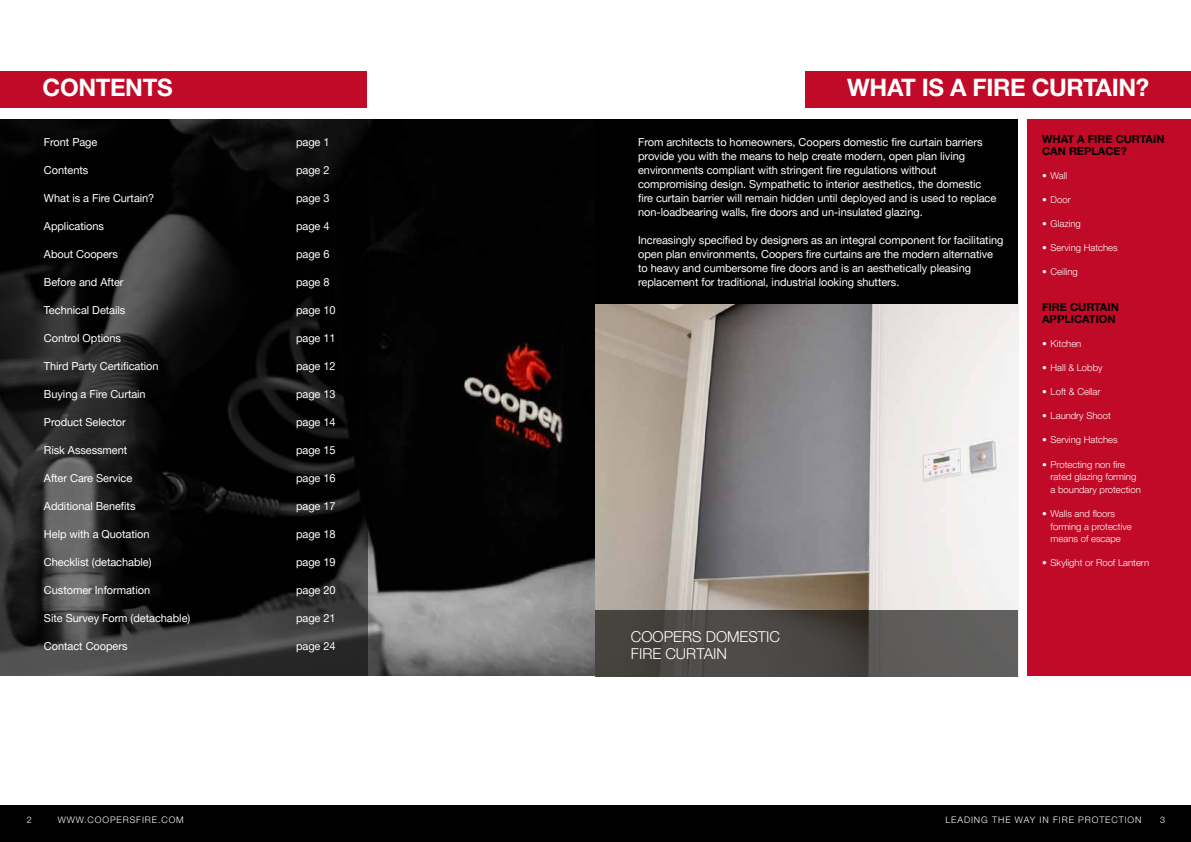
<style>
.page{position:relative;width:1191px;height:842px;background:#fff}
.page>*{position:absolute;margin:0;border:0;box-sizing:border-box;transform-origin:0 0}
.t1{font:700 24px "Helvetica Neue LT Pro";letter-spacing:-.015em;color:#fff}
.t2{font:300 15px/17px "Helvetica Neue LT Pro";color:#fff}
.t3{font:11px/14px "Helvetica Neue LT Pro";letter-spacing:-.005em;color:#fff}
.t4{font:700 11px/12px "Helvetica Neue LT Pro";color:#000}
.t5{font:300 9.5px/12.5px "Helvetica Neue LT Pro";color:#fff}
.t6{font:300 9px "Helvetica Neue LT Pro";letter-spacing:.1em;color:#fff}
</style>
<div class="page">
<img style="left:367px;top:119px;width:228px;height:557px">
<div style="left:0;top:72px;width:367px;height:36px;background:#c10a27"></div>
<svg style="left:0;top:119px;width:367px;height:557px;background:#171717"></svg>
<div style="left:587px;top:806px;width:604px;height:36px;background:#000"></div>
<div style="left:0;top:806px;width:595px;height:36px;background:#000"></div>
<div style="left:805px;top:72px;width:386px;height:36px;background:#c10a27"></div>
<img style="left:595px;top:303px;width:423px;height:307px">
<svg style="left:595px;top:610px;width:423px;height:66px;background:#4f4d4a"></svg>
<div style="left:595px;top:119px;width:423px;height:184px;background:#000"></div>
<div style="left:1027px;top:119px;width:164px;height:557px;background:#c10a27"></div>
<h1 class="t1" style="left:43px;top:73px;width:131px">CONTENTS</h1>
<p class="t3" style="left:44px;top:135px;width:55px">Front Page</p>
<p class="t3" style="left:296px;top:135px;width:35px">page 1</p>
<p class="t3" style="left:44px;top:163px;width:46px">Contents</p>
<p class="t3" style="left:296px;top:163px;width:35px">page 2</p>
<p class="t3" style="left:44px;top:191px;width:112px">What is a Fire Curtain?</p>
<p class="t3" style="left:296px;top:191px;width:35px">page 3</p>
<p class="t3" style="left:44px;top:219px;width:62px">Applications</p>
<p class="t3" style="left:296px;top:219px;width:35px">page 4</p>
<p class="t3" style="left:44px;top:247px;width:76px">About Coopers</p>
<p class="t3" style="left:296px;top:247px;width:35px">page 6</p>
<p class="t3" style="left:44px;top:275px;width:81px">Before and After</p>
<p class="t3" style="left:296px;top:275px;width:35px">page 8</p>
<p class="t3" style="left:44px;top:303px;width:83px">Technical Details</p>
<p class="t3" style="left:296px;top:303px;width:41px">page 10</p>
<p class="t3" style="left:44px;top:331px;width:79px">Control Options</p>
<p class="t3" style="left:296px;top:331px;width:41px">page 11</p>
<p class="t3" style="left:44px;top:359px;width:116px">Third Party Certification</p>
<p class="t3" style="left:296px;top:359px;width:41px">page 12</p>
<p class="t3" style="left:44px;top:387px;width:103px">Buying a Fire Curtain</p>
<p class="t3" style="left:296px;top:387px;width:41px">page 13</p>
<p class="t3" style="left:44px;top:415px;width:83px">Product Selector</p>
<p class="t3" style="left:296px;top:415px;width:41px">page 14</p>
<p class="t3" style="left:44px;top:443px;width:85px">Risk Assessment</p>
<p class="t3" style="left:296px;top:443px;width:41px">page 15</p>
<p class="t3" style="left:44px;top:471px;width:90px">After Care Service</p>
<p class="t3" style="left:296px;top:471px;width:41px">page 16</p>
<p class="t3" style="left:44px;top:499px;width:93px">Additional Benefits</p>
<p class="t3" style="left:296px;top:499px;width:41px">page 17</p>
<p class="t3" style="left:44px;top:527px;width:107px">Help with a Quotation</p>
<p class="t3" style="left:296px;top:527px;width:41px">page 18</p>
<p class="t3" style="left:44px;top:555px;width:109px">Checklist (detachable)</p>
<p class="t3" style="left:296px;top:555px;width:41px">page 19</p>
<p class="t3" style="left:44px;top:583px;width:108px">Customer Information</p>
<p class="t3" style="left:296px;top:583px;width:41px">page 20</p>
<p class="t3" style="left:44px;top:611px;width:148px">Site Survey Form (detachable)</p>
<p class="t3" style="left:296px;top:611px;width:41px">page 21</p>
<p class="t3" style="left:44px;top:639px;width:85px">Contact Coopers</p>
<p class="t3" style="left:296px;top:639px;width:41px">page 24</p>
<h1 class="t1" style="left:847px;top:73px;width:303px">WHAT IS A FIRE CURTAIN?</h1>
<p class="t3" style="left:638px;top:135px;width:360px">From architects to homeowners, Coopers domestic fire curtain barriers provide you with the means to help create modern, open plan living environments compliant with stringent fire regulations without compromising design. Sympathetic to interior aesthetics, the domestic fire curtain barrier will remain hidden until deployed and is used to replace non-loadbearing walls, fire doors and un-insulated glazing.</p>
<p class="t3" style="left:638px;top:233px;width:367px">Increasingly specified by designers as an integral component for facilitating open plan environments, Coopers fire curtains are the modern alternative to heavy and cumbersome fire doors and is an aesthetically pleasing replacement for traditional, industrial looking shutters.</p>
<h2 class="t2" style="left:631px;top:627px;width:151px">COOPERS DOMESTIC<br>FIRE CURTAIN</h2>
<p class="t4" style="left:1042px;top:133px;width:124px">WHAT A FIRE CURTAIN<br>CAN REPLACE?</p>
<p class="t5" style="left:1042px;top:170px;width:27px">• Wall</p>
<p class="t5" style="left:1042px;top:194px;width:30px">• Door</p>
<p class="t5" style="left:1042px;top:218px;width:40px">• Glazing</p>
<p class="t5" style="left:1042px;top:242px;width:77px">• Serving Hatches</p>
<p class="t5" style="left:1042px;top:266px;width:37px">• Ceiling</p>
<p class="t4" style="left:1042px;top:301px;width:78px">FIRE CURTAIN<br>APPLICATION</p>
<p class="t5" style="left:1042px;top:338px;width:41px">• Kitchen</p>
<p class="t5" style="left:1042px;top:362px;width:62px">• Hall &amp; Lobby</p>
<p class="t5" style="left:1042px;top:386px;width:60px">• Loft &amp; Cellar</p>
<p class="t5" style="left:1042px;top:410px;width:70px">• Laundry Shoot</p>
<p class="t5" style="left:1042px;top:434px;width:77px">• Serving Hatches</p>
<p class="t5" style="left:1050px;top:458px;width:92px;text-indent:-9px">• Protecting non fire rated glazing forming a boundary protection</p>
<p class="t5" style="left:1050px;top:508px;width:83px;text-indent:-9px">• Walls and floors forming a protective means of escape</p>
<p class="t5" style="left:1042px;top:557px;width:109px">• Skylight or Roof Lantern</p>
<p class="t6" style="left:27px;top:814px;width:7px">2</p>
<p class="t6" style="left:58px;top:814px;width:128px">WWW.COOPERSFIRE.COM</p>
<p class="t6" style="left:945px;top:814px;width:197px">LEADING THE WAY IN FIRE PROTECTION</p>
<p class="t6" style="left:1160px;top:814px;width:7px">3</p>
</div>
